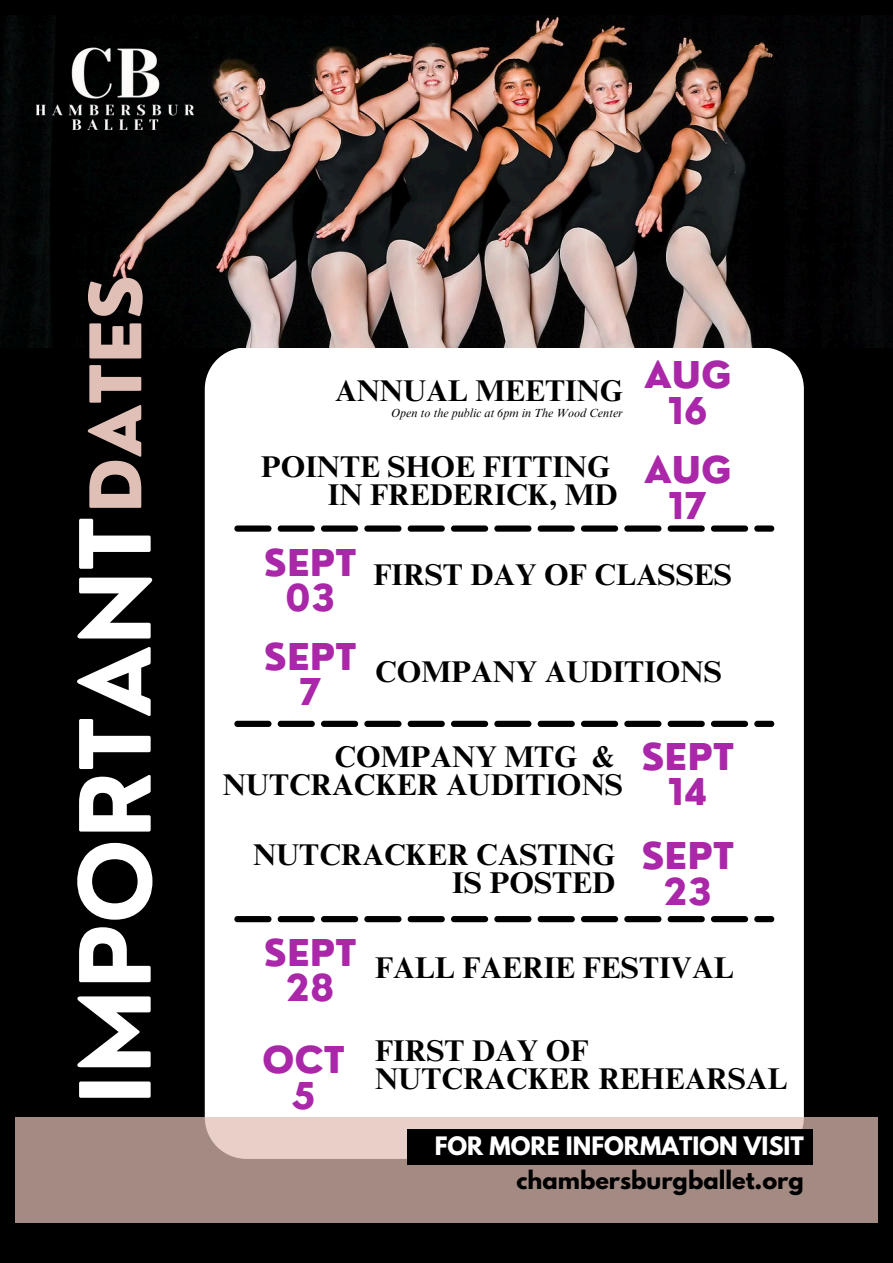
<style>
.page{position:relative;width:893px;height:1263px;background:#000}
.page>*{position:absolute;margin:0;border:0;box-sizing:border-box;transform-origin:0 0}
.t1{font:700 95.4px "Nourd";color:#fff}
.t2{font:800 69.22px "Nourd";color:#e0bfb6}
.t3{font:800 36px/35.4px "Nourd";color:#a927a8;text-align:center}
.t4{font:700 30px/28.1px "Times NRMT Pro";color:#000;text-align:right}
.t5{font:700 22.5px "League Spartan";color:#fff}
.t6{font:700 22.5px "League Spartan";color:#000}
.t7{font:italic 12px "Times NRMT Pro";color:#000}
</style>
<div class="page">
<div style="left:205px;top:348px;width:599px;height:769px;background:#fff"></div>
<svg style="left:16px;top:1117px;width:861px;height:105px;background:#ad968f"></svg>
<svg style="left:234px;top:525px;width:540px;height:7px"></svg>
<svg style="left:234px;top:721px;width:540px;height:6px"></svg>
<svg style="left:234px;top:916px;width:540px;height:6px"></svg>
<img style="left:0;top:16px;width:893px;height:332px">
<img style="left:37px;top:16px;width:157px;height:184px">
<div style="left:407px;top:1129px;width:405px;height:35px;background:#000"></div>
<h2 class="t2" style="left:72px;top:513px;width:239px;rotate:-90deg">DATES</h2>
<p class="t1" style="left:55px;top:1105px;width:589px;rotate:-90deg">IMPORTANT</p>
<p class="t4" style="left:335px;top:381px;width:289px">ANNUAL MEETING</p>
<p class="t7" style="left:391px;top:408px;width:233px">Open to the public at 6pm in The Wood Center</p>
<h3 class="t4" style="left:261px;top:457px;width:358px">POINTE SHOE FITTING<br>IN FREDERICK, MD</h3>
<h3 class="t3" style="left:644px;top:357px;width:89px">AUG<br>16</h3>
<h3 class="t3" style="left:644px;top:452px;width:89px">AUG<br>17</h3>
<h4 class="t3" style="left:264px;top:544px;width:94px">SEPT</h4>
<h4 class="t3" style="left:285px;top:580px;width:52px">03</h4>
<h3 class="t3" style="left:264px;top:638px;width:94px">SEPT<br>7</h3>
<h1 class="t4" style="left:373px;top:564px;width:360px">FIRST DAY OF CLASSES</h1>
<h4 class="t4" style="left:375px;top:661px;width:348px">COMPANY AUDITIONS</h4>
<h3 class="t4" style="left:223px;top:747px;width:402px">COMPANY MTG &amp;<br>NUTCRACKER AUDITIONS</h3>
<h4 class="t4" style="left:253px;top:844px;width:364px">NUTCRACKER CASTING<br>IS POSTED</h4>
<h4 class="t3" style="left:641px;top:739px;width:94px">SEPT<br>14</h4>
<h4 class="t3" style="left:641px;top:838px;width:94px">SEPT<br>23</h4>
<h4 class="t3" style="left:264px;top:935px;width:94px">SEPT<br>28</h4>
<h3 class="t4" style="left:375px;top:957px;width:360px">FALL FAERIE FESTIVAL</h3>
<h4 class="t3" style="left:262px;top:1042px;width:84px">OCT<br>5</h4>
<h5 class="t4" style="left:375px;top:1041px;width:414px;text-align:left">FIRST DAY OF<br>NUTCRACKER REHEARSAL</h5>
<h3 class="t5" style="left:435px;top:1134px;width:370px">FOR MORE INFORMATION VISIT</h3>
<h3 class="t6" style="left:516px;top:1169px;width:289px">chambersburgballet.org</h3>
</div>
